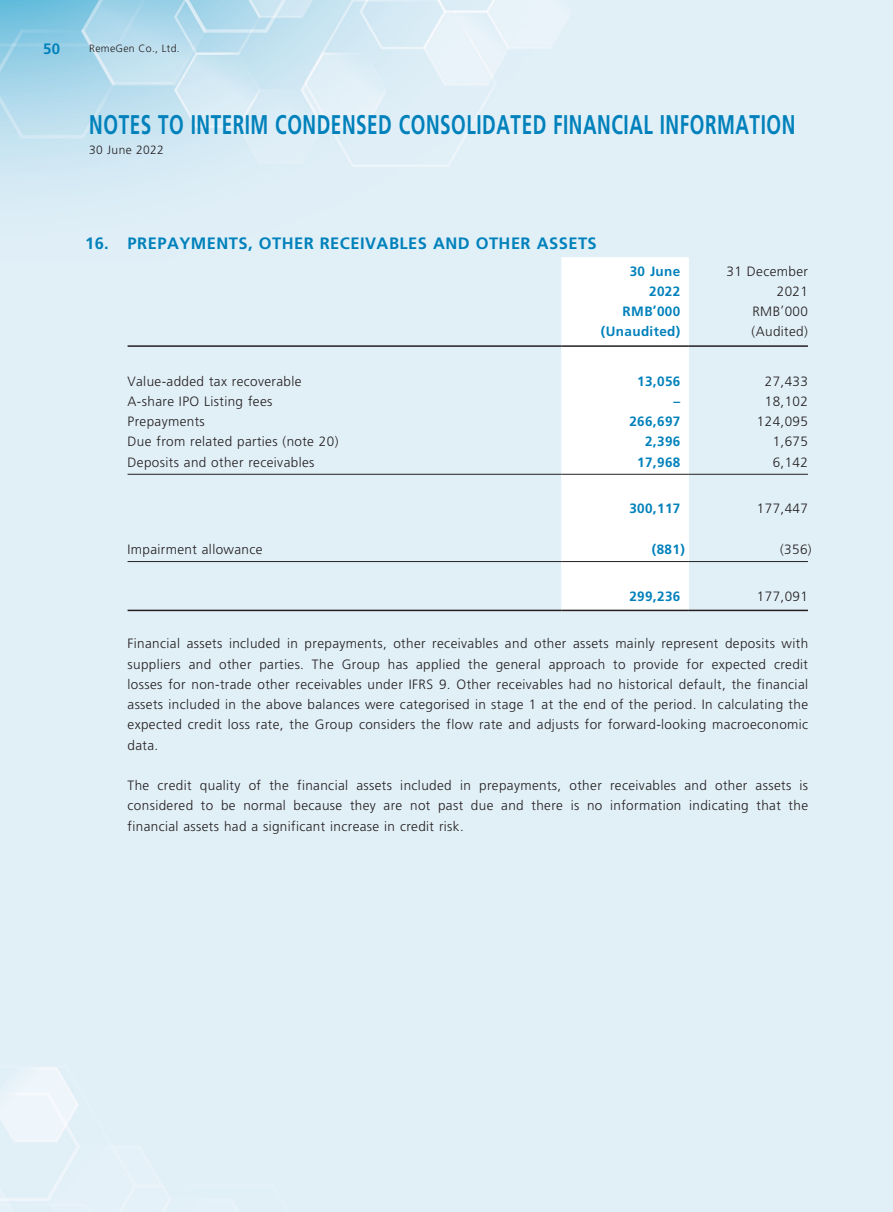
<style>
.page{position:relative;width:893px;height:1212px;background:#e1eff7}
.page>*{position:absolute;margin:0;border:0;box-sizing:border-box;transform-origin:0 0}
.t1{font:700 27px "Frutiger LT Std";letter-spacing:.03em;color:#0081bb;scale:.7 1}
.t2{font:700 16.5px "Frutiger LT Std";letter-spacing:.03em;color:#0081bb}
.t3{font:700 15px "Frutiger LT Std";color:#0081bb}
.t4{font:300 13.5px/20.2px "Frutiger LT Std";letter-spacing:.03em;color:#231f20;text-align:justify}
.t5{font:700 13.5px/20.2px "Frutiger LT Std";letter-spacing:.03em;color:#0081bb;text-align:right}
.t6{font:300 12px "Frutiger LT Std";letter-spacing:.03em;color:#231f20}
.t7{font:300 10.5px "Frutiger LT Std";letter-spacing:.03em;color:#231f20}
</style>
<div class="page">
<svg style="left:561px;top:257px;width:128px;height:353px"></svg>
<hr style="left:128px;top:345px;width:433px;height:2px;background:#231f20">
<hr style="left:561px;top:345px;width:128px;height:2px;background:#231f20">
<hr style="left:689px;top:345px;width:119px;height:2px;background:#231f20">
<hr style="left:128px;top:474px;width:433px;height:1px;background:#231f20">
<hr style="left:561px;top:474px;width:128px;height:1px;background:#231f20">
<hr style="left:689px;top:474px;width:119px;height:1px;background:#231f20">
<hr style="left:128px;top:561px;width:433px;height:1px;background:#231f20">
<hr style="left:561px;top:561px;width:128px;height:1px;background:#231f20">
<hr style="left:689px;top:561px;width:119px;height:1px;background:#231f20">
<hr style="left:128px;top:610px;width:433px;height:1px;background:#231f20">
<hr style="left:561px;top:610px;width:128px;height:1px;background:#231f20">
<hr style="left:689px;top:610px;width:119px;height:1px;background:#231f20">
<p class="t3" style="left:43px;top:40px;width:19px">50</p>
<p class="t7" style="left:89px;top:43px;width:92px">RemeGen Co., Ltd.</p>
<h1 class="t1" style="left:89px;top:109px;width:1010px">NOTES TO INTERIM CONDENSED CONSOLIDATED FINANCIAL INFORMATION</h1>
<p class="t6" style="left:89px;top:143px;width:76px">30 June 2022</p>
<p class="t2" style="left:85px;top:233px;width:513px">16. PREPAYMENTS, OTHER RECEIVABLES AND OTHER ASSETS</p>
<p class="t5" style="left:630px;top:261px;width:52px">30 June<br>2022</p>
<p class="t4" style="left:726px;top:261px;width:83px;text-align:right">31 December<br>2021</p>
<p class="t5" style="left:623px;top:301px;width:59px">RMB’000</p>
<p class="t4" style="left:752px;top:302px;width:57px">RMB’000</p>
<p class="t5" style="left:601px;top:322px;width:81px">(Unaudited)</p>
<p class="t4" style="left:752px;top:322px;width:58px">(Audited)</p>
<p class="t4" style="left:128px;top:371px;width:176px">Value-added tax recoverable</p>
<p class="t5" style="left:637px;top:371px;width:45px">13,056</p>
<p class="t4" style="left:765px;top:371px;width:45px">27,433</p>
<p class="t4" style="left:128px;top:391px;width:146px">A-share IPO Listing fees</p>
<p class="t5" style="left:674px;top:391px;width:8px">–</p>
<p class="t4" style="left:765px;top:391px;width:45px">18,102</p>
<p class="t4" style="left:128px;top:411px;width:79px">Prepayments</p>
<p class="t5" style="left:629px;top:411px;width:53px">266,697</p>
<p class="t4" style="left:757px;top:411px;width:53px">124,095</p>
<p class="t4" style="left:128px;top:432px;width:212px">Due from related parties (note 20)</p>
<p class="t5" style="left:645px;top:432px;width:37px">2,396</p>
<p class="t4" style="left:773px;top:432px;width:37px">1,675</p>
<p class="t4" style="left:128px;top:452px;width:188px">Deposits and other receivables</p>
<p class="t5" style="left:637px;top:452px;width:45px">17,968</p>
<p class="t4" style="left:773px;top:452px;width:37px">6,142</p>
<p class="t5" style="left:629px;top:499px;width:53px">300,117</p>
<p class="t4" style="left:757px;top:499px;width:53px">177,447</p>
<p class="t4" style="left:128px;top:539px;width:137px">Impairment allowance</p>
<p class="t5" style="left:652px;top:539px;width:35px">(881)</p>
<p class="t4" style="left:780px;top:539px;width:33px">(356)</p>
<p class="t5" style="left:629px;top:586px;width:53px">299,236</p>
<p class="t4" style="left:757px;top:586px;width:53px">177,091</p>
<p class="t4" style="left:128px;top:634px;width:682px">Financial assets included in prepayments, other receivables and other assets mainly represent deposits with suppliers and other parties. The Group has applied the general approach to provide for expected credit losses for non-trade other receivables under IFRS 9. Other receivables had no historical default, the financial assets included in the above balances were categorised in stage 1 at the end of the period. In calculating the expected credit loss rate, the Group considers the flow rate and adjusts for forward-looking macroeconomic data.</p>
<p class="t4" style="left:128px;top:775px;width:682px">The credit quality of the financial assets included in prepayments, other receivables and other assets is considered to be normal because they are not past due and there is no information indicating that the financial assets had a significant increase in credit risk.</p>
</div>
